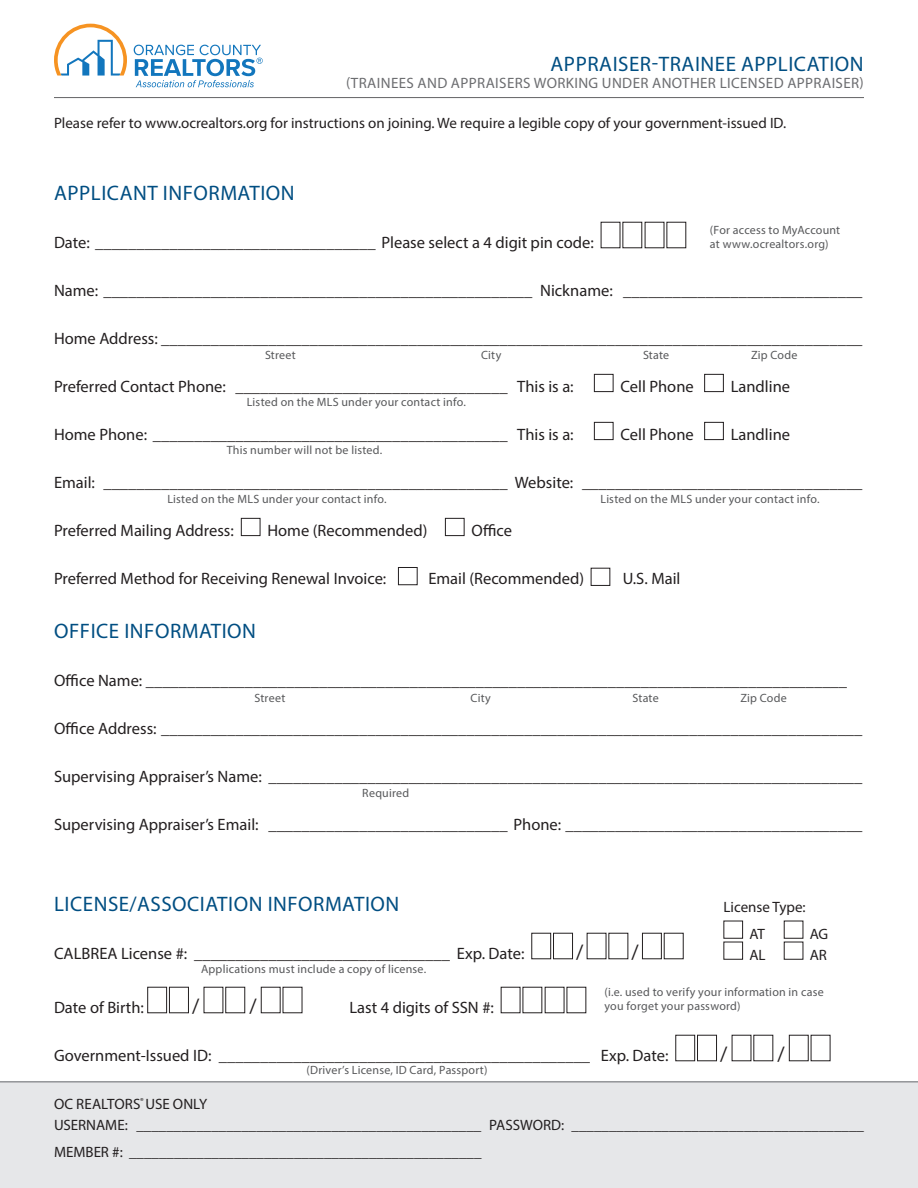
<style>
.page{position:relative;width:918px;height:1188px;background:#fff}
.page>*{position:absolute;margin:0;border:0;box-sizing:border-box;transform-origin:0 0}
.Form_Heading{font:21px "Myriad Pro";letter-spacing:.025em;color:#004e82}
.Form_Fields{font:21px "Myriad Pro";color:#231f20}
.Form_Fields-2{font:16.5px "Myriad Pro";color:#231f20}
.t1{font:15px "Myriad Pro";color:#231f20}
.Form_Heading-2{font:15px "Myriad Pro";letter-spacing:.025em;color:#6c6d70}
.Small_Text{font:12px/14.4px "Myriad Pro";letter-spacing:.015em;color:#57585a}
</style>
<div class="page">
<div style="left:0;top:1082px;width:918px;height:106px;background:#e6e7e9"></div>
<hr style="left:0;top:1081px;width:918px;height:2px;background:#939598">
<hr style="left:54px;top:97px;width:810px;height:1px;background:#636366">
<div style="left:594px;top:374px;width:20px;height:18px;border:1px solid #231f20"></div>
<div style="left:704px;top:374px;width:20px;height:18px;border:1px solid #231f20"></div>
<div style="left:594px;top:422px;width:20px;height:18px;border:1px solid #231f20"></div>
<div style="left:704px;top:422px;width:20px;height:18px;border:1px solid #231f20"></div>
<div style="left:241px;top:518px;width:19px;height:18px;border:1px solid #231f20"></div>
<div style="left:445px;top:518px;width:20px;height:18px;border:1px solid #231f20"></div>
<div style="left:532px;top:933px;width:19px;height:26px;border:1px solid #231f20"></div>
<div style="left:553px;top:933px;width:20px;height:26px;border:1px solid #231f20"></div>
<div style="left:642px;top:933px;width:20px;height:26px;border:1px solid #231f20"></div>
<div style="left:148px;top:987px;width:19px;height:26px;border:1px solid #231f20"></div>
<div style="left:169px;top:987px;width:20px;height:26px;border:1px solid #231f20"></div>
<div style="left:226px;top:987px;width:19px;height:26px;border:1px solid #231f20"></div>
<div style="left:261px;top:987px;width:19px;height:26px;border:1px solid #231f20"></div>
<div style="left:676px;top:1035px;width:19px;height:26px;border:1px solid #231f20"></div>
<div style="left:697px;top:1035px;width:20px;height:26px;border:1px solid #231f20"></div>
<div style="left:789px;top:1035px;width:19px;height:26px;border:1px solid #231f20"></div>
<div style="left:398px;top:567px;width:20px;height:18px;border:1px solid #231f20"></div>
<div style="left:723px;top:921px;width:20px;height:18px;border:1px solid #231f20"></div>
<div style="left:784px;top:921px;width:19px;height:18px;border:1px solid #231f20"></div>
<div style="left:723px;top:942px;width:20px;height:18px;border:1px solid #231f20"></div>
<div style="left:784px;top:942px;width:19px;height:18px;border:1px solid #231f20"></div>
<svg style="left:134px;top:45px;width:129px;height:42px"></svg>
<svg style="left:54px;top:24px;width:73px;height:52px"></svg>
<div style="left:591px;top:568px;width:19px;height:18px;border:1px solid #231f20"></div>
<p class="Form_Heading" style="left:551px;top:51px;width:315px">APPRAISER-TRAINEE APPLICATION</p>
<p class="Form_Heading-2" style="left:346px;top:74px;width:519px">(TRAINEES AND APPRAISERS WORKING UNDER ANOTHER LICENSED APPRAISER)</p>
<p class="t1" style="left:54px;top:114px;width:734px">Please refer to www.ocrealtors.org for instructions on joining. We require a legible copy of your government-issued ID.</p>
<p class="Form_Heading" style="left:54px;top:180px;width:242px">APPLICANT INFORMATION</p>
<p class="Form_Fields-2" style="left:54px;top:232px;width:541px">Date: __________________________________ Please select a 4 digit pin code:</p>
<p class="Form_Fields-2" style="left:54px;top:280px;width:810px">Name: ____________________________________________________ Nickname: _____________________________</p>
<p class="Form_Fields-2" style="left:54px;top:328px;width:810px">Home Address: _____________________________________________________________________________________</p>
<p class="Form_Fields-2" style="left:54px;top:376px;width:521px">Preferred Contact Phone: _________________________________ This is a:</p>
<p class="Form_Fields-2" style="left:620px;top:376px;width:75px">Cell Phone</p>
<p class="Form_Fields-2" style="left:731px;top:376px;width:61px">Landline</p>
<p class="Form_Fields-2" style="left:54px;top:424px;width:521px">Home Phone: ___________________________________________ This is a:</p>
<p class="Form_Fields-2" style="left:620px;top:424px;width:75px">Cell Phone</p>
<p class="Form_Fields-2" style="left:731px;top:424px;width:61px">Landline</p>
<p class="Form_Fields-2" style="left:54px;top:472px;width:810px">Email: _________________________________________________ Website: __________________________________</p>
<p class="Form_Fields-2" style="left:54px;top:520px;width:181px">Preferred Mailing Address:</p>
<p class="Form_Fields-2" style="left:267px;top:520px;width:162px">Home (Recommended)</p>
<p class="Form_Fields-2" style="left:472px;top:520px;width:42px">Office</p>
<p class="Form_Fields-2" style="left:54px;top:568px;width:334px">Preferred Method for Receiving Renewal Invoice:</p>
<p class="Form_Fields-2" style="left:428px;top:568px;width:157px">Email (Recommended)</p>
<p class="Form_Fields-2" style="left:623px;top:568px;width:59px">U.S. Mail</p>
<p class="Form_Heading" style="left:54px;top:618px;width:203px">OFFICE INFORMATION</p>
<p class="Form_Fields-2" style="left:54px;top:670px;width:795px">Office Name: _____________________________________________________________________________________</p>
<p class="Form_Fields-2" style="left:54px;top:718px;width:810px">Office Address: _____________________________________________________________________________________</p>
<p class="Form_Fields-2" style="left:54px;top:766px;width:810px">Supervising Appraiser’s Name: ________________________________________________________________________</p>
<p class="Form_Fields-2" style="left:54px;top:814px;width:810px">Supervising Appraiser’s Email: _____________________________ Phone: ____________________________________</p>
<p class="Small_Text" style="left:710px;top:222px;width:132px">(For access to MyAccount</p>
<p class="Small_Text" style="left:710px;top:237px;width:120px">at www.ocrealtors.org)</p>
<p class="Small_Text" style="left:265px;top:347px;width:32px">Street</p>
<p class="Small_Text" style="left:481px;top:347px;width:22px">City</p>
<p class="Small_Text" style="left:643px;top:347px;width:28px">State</p>
<p class="Small_Text" style="left:751px;top:347px;width:48px">Zip Code</p>
<p class="Small_Text" style="left:247px;top:395px;width:221px">Listed on the MLS under your contact info.</p>
<p class="Small_Text" style="left:227px;top:442px;width:157px">This number will not be listed.</p>
<p class="Small_Text" style="left:167px;top:491px;width:221px">Listed on the MLS under your contact info.</p>
<p class="Small_Text" style="left:600px;top:491px;width:221px">Listed on the MLS under your contact info.</p>
<p class="Small_Text" style="left:255px;top:690px;width:32px">Street</p>
<p class="Small_Text" style="left:471px;top:690px;width:22px">City</p>
<p class="Small_Text" style="left:633px;top:690px;width:28px">State</p>
<p class="Small_Text" style="left:741px;top:690px;width:48px">Zip Code</p>
<p class="Small_Text" style="left:362px;top:785px;width:49px">Required</p>
<p class="Form_Heading" style="left:54px;top:891px;width:347px">LICENSE/ASSOCIATION INFORMATION</p>
<p class="Form_Fields-2" style="left:54px;top:943px;width:472px">CALBREA License #: _______________________________ Exp. Date:</p>
<p class="Form_Fields" style="left:576px;top:939px;width:9px">/</p>
<p class="Form_Fields" style="left:632px;top:939px;width:9px">/</p>
<p class="Form_Fields-2" style="left:54px;top:997px;width:92px">Date of Birth:</p>
<p class="Form_Fields" style="left:192px;top:993px;width:9px">/</p>
<p class="Form_Fields" style="left:249px;top:993px;width:9px">/</p>
<p class="Form_Fields-2" style="left:349px;top:997px;width:146px">Last 4 digits of SSN #:</p>
<p class="Form_Fields-2" style="left:54px;top:1045px;width:616px">Government-Issued ID: _____________________________________________ Exp. Date:</p>
<p class="Form_Fields" style="left:720px;top:1041px;width:9px">/</p>
<p class="Form_Fields" style="left:777px;top:1041px;width:9px">/</p>
<p class="t1" style="left:723px;top:897px;width:84px">License Type:</p>
<p class="t1" style="left:749px;top:924px;width:17px">AT</p>
<p class="t1" style="left:810px;top:924px;width:20px">AG</p>
<p class="t1" style="left:749px;top:945px;width:18px">AL</p>
<p class="t1" style="left:810px;top:945px;width:19px">AR</p>
<p class="Small_Text" style="left:201px;top:962px;width:227px">Applications must include a copy of license.</p>
<p class="Small_Text" style="left:604px;top:985px;width:221px">(i.e. used to verify your information in case you forget your password)</p>
<p class="Small_Text" style="left:307px;top:1063px;width:182px">(Driver’s License, ID Card, Passport)</p>
<p class="t1" style="left:54px;top:1094px;width:155px">OC REALTORS<sup>®</sup> USE ONLY</p>
<p class="t1" style="left:54px;top:1115px;width:812px">USERNAME: ______________________________________________ PASSWORD: _______________________________________</p>
<p class="t1" style="left:54px;top:1142px;width:429px">MEMBER #: _______________________________________________</p>
</div>
